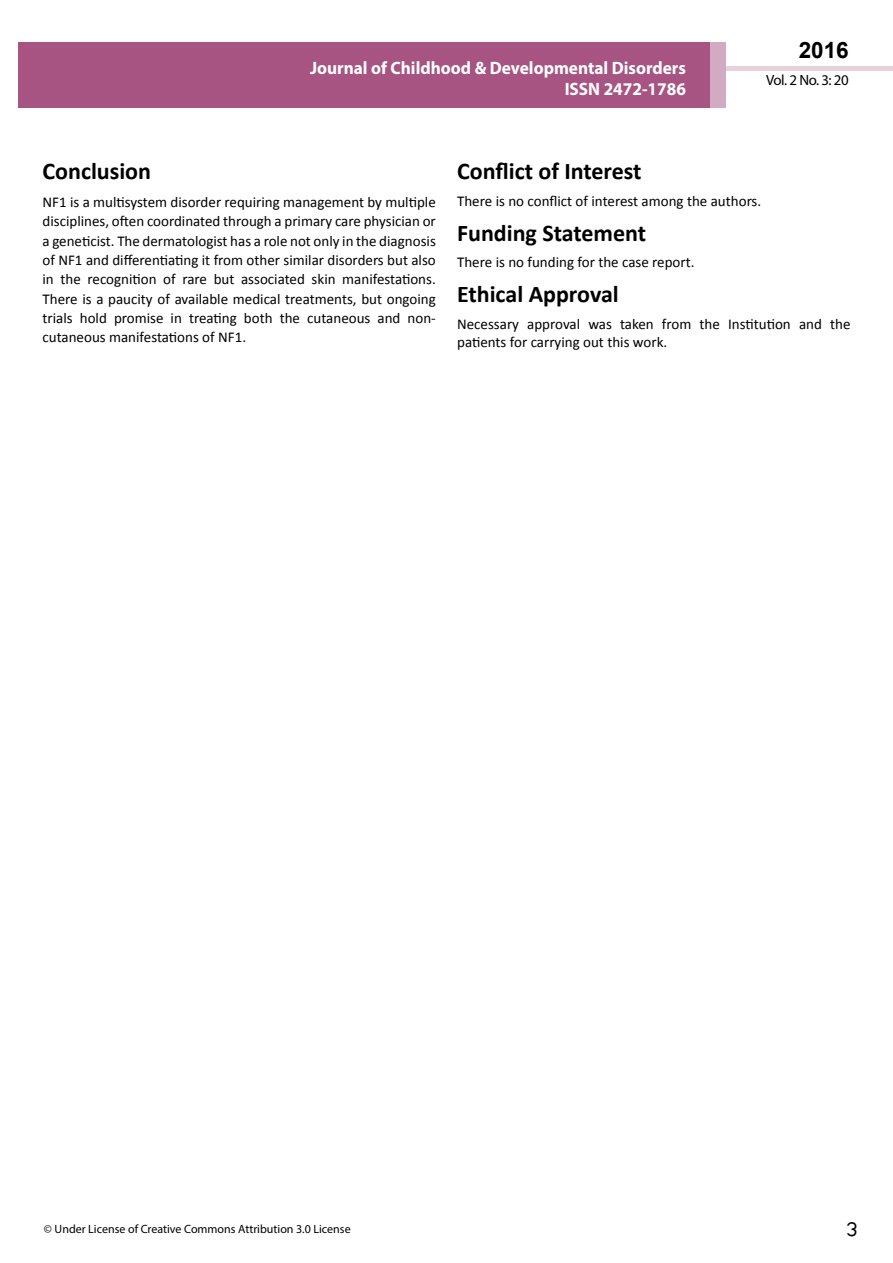
<style>
.page{position:relative;width:893px;height:1263px;background:#fff}
.page>*{position:absolute;margin:0;border:0;box-sizing:border-box;transform-origin:0 0}
.t1{font:25.5px "Tunga";color:#000}
.t2{font:700 24px "Calibri";color:#000}
.t3{font:700 22.5px "Arial";color:#000}
.t4{font:700 18px/21.6px "Myriad Pro";color:#fff;text-align:right;scale:.96 1}
.t5{font:15px/19.4px "Calibri";color:#000;text-align:justify}
.t6{font:14.85px "Myriad Pro";letter-spacing:-.03em;color:#000}
.t7{font:12px "Myriad Pro";color:#000}
</style>
<div class="page">
<div style="left:722px;top:66px;width:171px;height:5px;background:#e6d1dd"></div>
<div style="left:710px;top:42px;width:15px;height:66px;background:#d2aac1"></div>
<div style="left:19px;top:42px;width:691px;height:66px;background:#a75483"></div>
<p class="t4" style="left:310px;top:56px;width:393px">Journal of Childhood &amp; Developmental Disorders<br>ISSN 2472-1786</p>
<h3 class="t3" style="left:799px;top:35px;width:52px">2016</h3>
<p class="t6" style="left:766px;top:71px;width:84px">Vol. 2 No. 3: 20</p>
<h2 class="t2" style="left:43px;top:156px;width:110px">Conclusion</h2>
<p class="t5" style="left:43px;top:192px;width:395px">NF1 is a multisystem disorder requiring management by multiple disciplines, often coordinated through a primary care physician or a geneticist. The dermatologist has a role not only in the diagnosis of NF1 and differentiating it from other similar disorders but also in the recognition of rare but associated skin manifestations.<br>There is a paucity of available medical treatments, but ongoing trials hold promise in treating both the cutaneous and non&shy;cutaneous manifestations of NF1.</p>
<h2 class="t2" style="left:457px;top:156px;width:186px">Conflict of Interest</h2>
<p class="t5" style="left:457px;top:191px;width:306px">There is no conflict of interest among the authors.</p>
<h2 class="t2" style="left:457px;top:217px;width:190px">Funding Statement</h2>
<p class="t5" style="left:457px;top:252px;width:239px">There is no funding for the case report.</p>
<h2 class="t2" style="left:457px;top:279px;width:163px">Ethical Approval</h2>
<p class="t5" style="left:457px;top:315px;width:395px;line-height:18px">Necessary approval was taken from the Institution and the patients for carrying out this work.</p>
<p class="t7" style="left:44px;top:1221px;width:308px">© Under License of Creative Commons Attribution 3.0 License</p>
<h1 class="t1" style="left:846px;top:1212px;width:13px">3</h1>
</div>
